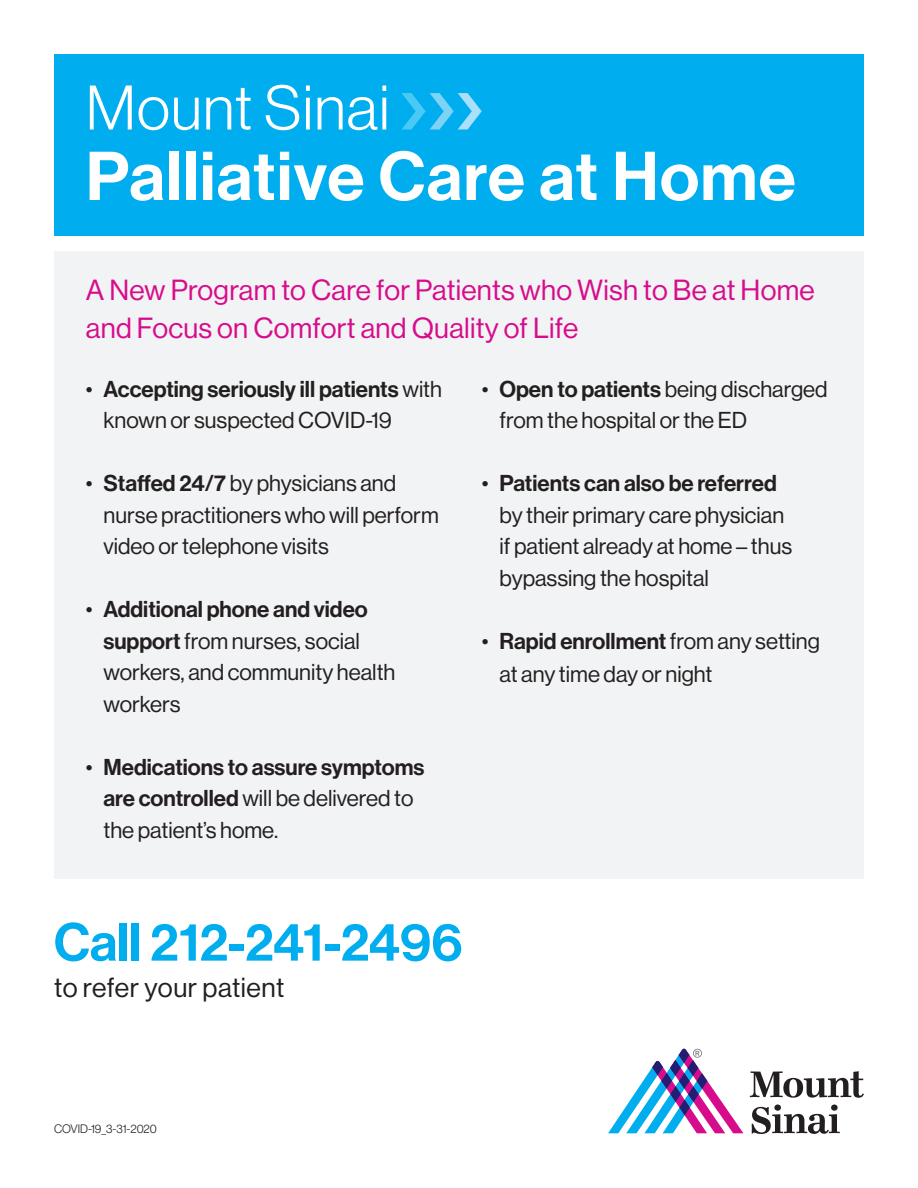
<style>
.page{position:relative;width:918px;height:1188px;background:#fff}
.page>*{position:absolute;margin:0;border:0;box-sizing:border-box;transform-origin:0 0}
.t1{font:67.5px "N Haas Grotesk DS Std 65 Md";letter-spacing:.02em;color:#fff}
.t2{font:61.5px "N Haas Grotesk DS Std 45 Lt";letter-spacing:.02em;color:#fff}
.t3{font:52.5px "N Haas Grotesk DS Std 65 Md";color:#00aeef}
.t4{font:28.5px/37.5px "N Haas Grotesk DS Std 55 Rg";letter-spacing:.01em;color:#d70c8c}
.t5{font:27px "N Haas Grotesk DS Std 55 Rg";letter-spacing:.015em;color:#231f20}
.t6{font:22.5px/31.5px "N Haas Grotesk DS Std 55 Rg";color:#231f20}
.t7{font:22.5px "N Haas Grotesk DS Std 65 Md";color:#231f20}
.t8{font:12px "N Haas Grotesk DS Std 45 Lt";color:#231f20}
.s1{font-family:"N Haas Grotesk DS Std 65 Md"}
.s2{font-family:"N Haas Grotesk DS Std 55 Rg"}
</style>
<div class="page">
<div style="left:54px;top:54px;width:810px;height:181px;background:#00aeef"></div>
<div style="left:54px;top:251px;width:810px;height:628px;background:#f2f3f4"></div>
<svg style="left:750px;top:1071px;width:114px;height:27px"></svg>
<svg style="left:752px;top:1105px;width:88px;height:29px"></svg>
<svg style="left:608px;top:1049px;width:135px;height:84px"></svg>
<h2 class="t2" style="left:86px;top:73px;width:305px">Mount Sinai</h2>
<h1 class="t1" style="left:86px;top:137px;width:711px">Palliative Care at Home</h1>
<p class="t4" style="left:86px;top:272px;width:730px">A New Program to Care for Patients who Wish to Be at Home and Focus on Comfort and Quality of Life</p>
<p class="t6" style="left:500px;top:374px;width:330px;text-indent:-18px">• <span class="s1">Open to patients</span> being discharged from the hospital or the ED</p>
<p class="t7" style="left:86px;top:376px;width:358px"><span class="s2">•</span> Accepting seriously ill patients <span class="s2">with</span></p>
<p class="t6" style="left:103px;top:405px;width:290px">known or suspected COVID-19</p>
<p class="t6" style="left:103px;top:468px;width:337px;text-indent:-18px">• <span class="s1">Staffed 24/7</span> by physicians and nurse practitioners who will perform video or telephone visits</p>
<p class="t7" style="left:86px;top:597px;width:283px"><span class="s2">•</span> Additional phone and video</p>
<p class="t6" style="left:103px;top:626px;width:294px"><span class="s1">support</span> from nurses, social workers, and community health workers</p>
<p class="t7" style="left:86px;top:754px;width:340px"><span class="s2">•</span> Medications to assure symptoms</p>
<p class="t6" style="left:103px;top:783px;width:311px"><span class="s1">are controlled</span> will be delivered to the patient’s home.</p>
<p class="t7" style="left:482px;top:471px;width:296px"><span class="s2">•</span> Patients can also be referred</p>
<p class="t6" style="left:500px;top:500px;width:294px">by their primary care physician if patient already at home – thus bypassing the hospital</p>
<p class="t6" style="left:500px;top:625px;width:322px;line-height:33px;text-indent:-18px">• <span class="s1">Rapid enrollment</span> from any setting at any time day or night</p>
<h3 class="t3" style="left:54px;top:912px;width:410px">Call 212-241-2496</h3>
<p class="t5" style="left:54px;top:972px;width:232px">to refer your patient</p>
<p class="t8" style="left:54px;top:1122px;width:104px">COVID-19_3-31-2020</p>
</div>
